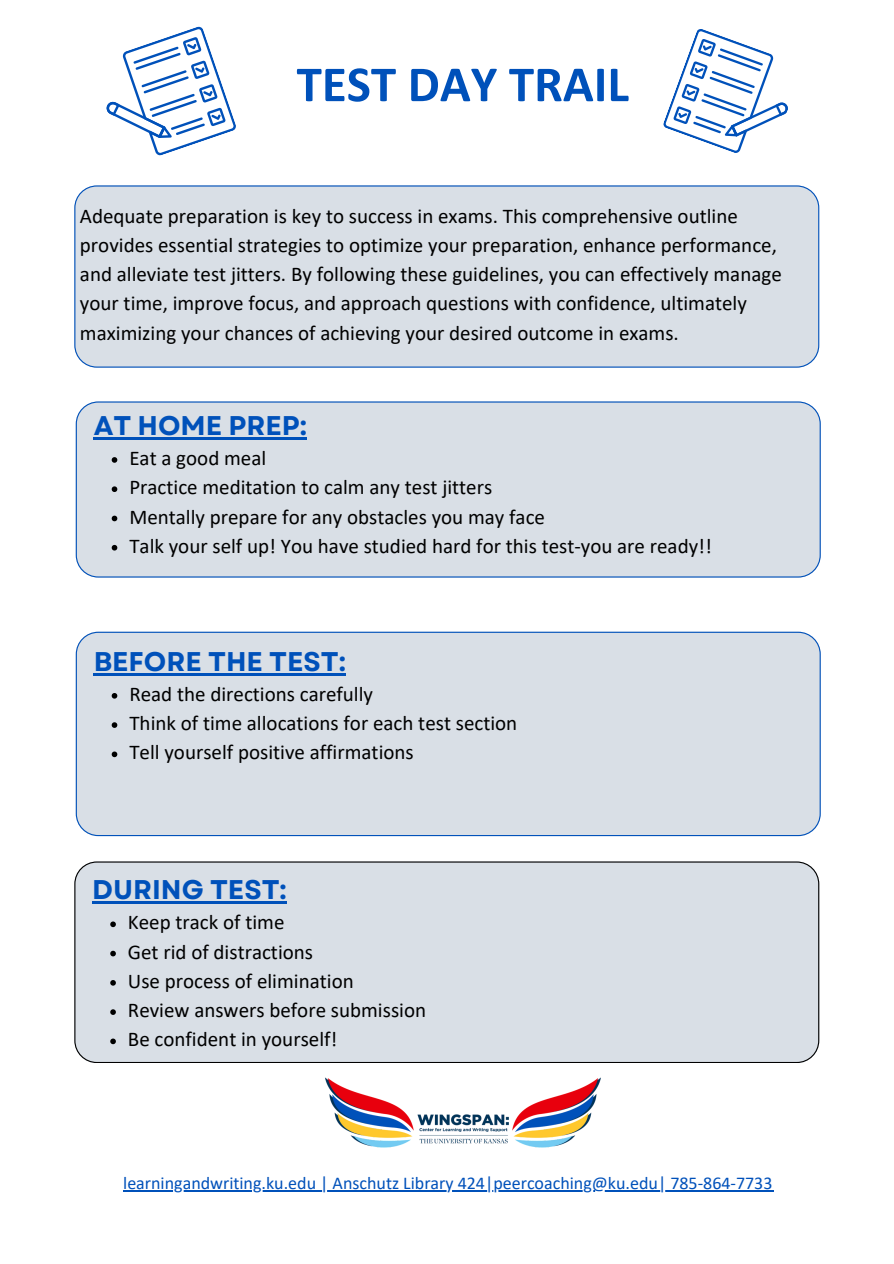
<style>
.page{position:relative;width:894px;height:1264px;background:#fff}
.page>*{position:absolute;margin:0;border:0;box-sizing:border-box;transform-origin:0 0}
.t1{font:700 51px "Calibri";color:#0051ba}
.t2{font:700 27px "Garet";color:#0051ba}
.t3{font:21px/29.2px "Calibri";color:#000}
.t4{font:18px "Calibri";color:#0051ba}
</style>
<div class="page">
<div style="left:74px;top:185px;width:745px;height:182px;background:#d9dfe6"></div>
<svg style="left:663px;top:29px;width:125px;height:124px"></svg>
<div style="left:76px;top:401px;width:744px;height:176px;background:#d9dfe6"></div>
<svg style="left:112px;top:457px;width:5px;height:6px"></svg>
<svg style="left:112px;top:486px;width:5px;height:6px"></svg>
<svg style="left:112px;top:515px;width:5px;height:6px"></svg>
<svg style="left:112px;top:545px;width:5px;height:5px"></svg>
<hr style="left:94px;top:437px;width:213px;height:2px;background:#0051ba">
<div style="left:76px;top:631px;width:744px;height:205px;background:#d9dfe6"></div>
<hr style="left:94px;top:673px;width:252px;height:2px;background:#0051ba">
<svg style="left:112px;top:693px;width:5px;height:5px"></svg>
<svg style="left:112px;top:722px;width:5px;height:6px"></svg>
<svg style="left:112px;top:751px;width:5px;height:6px"></svg>
<svg style="left:106px;top:26px;width:130px;height:130px"></svg>
<div style="left:74px;top:861px;width:745px;height:201px;background:#d9dfe6"></div>
<hr style="left:92px;top:901px;width:195px;height:2px;background:#0051ba">
<svg style="left:110px;top:921px;width:6px;height:6px"></svg>
<svg style="left:110px;top:950px;width:6px;height:6px"></svg>
<svg style="left:110px;top:980px;width:6px;height:5px"></svg>
<svg style="left:110px;top:1009px;width:6px;height:5px"></svg>
<svg style="left:110px;top:1038px;width:6px;height:6px"></svg>
<img style="left:297px;top:1051px;width:331px;height:97px">
<hr style="left:123px;top:1190px;width:650px;height:1px;background:#0051ba">
<p class="t1" style="left:296px;top:63px;width:334px">TEST DAY TRAIL</p>
<p class="t3" style="left:80px;top:203px;width:703px">Adequate preparation is key to success in exams. This comprehensive outline provides essential strategies to optimize your preparation, enhance performance, and alleviate test jitters. By following these guidelines, you can effectively manage your time, improve focus, and approach questions with confidence, ultimately maximizing your chances of achieving your desired outcome in exams.</p>
<p class="t2" style="left:94px;top:406px;width:215px">AT HOME PREP:</p>
<p class="t3" style="left:129px;top:445px;width:138px">Eat a good meal</p>
<h1 class="t3" style="left:129px;top:474px;width:364px">Practice meditation to calm any test jitters</h1>
<h3 class="t3" style="left:129px;top:503px;width:417px">Mentally prepare for any obstacles you may face</h3>
<h2 class="t3" style="left:129px;top:533px;width:584px">Talk your self up! You have studied hard for this test-you are ready!!</h2>
<p class="t2" style="left:94px;top:642px;width:254px">BEFORE THE TEST:</p>
<p class="t3" style="left:129px;top:681px;width:245px">Read the directions carefully</p>
<h2 class="t3" style="left:129px;top:710px;width:389px">Think of time allocations for each test section</h2>
<p class="t3" style="left:129px;top:739px;width:286px">Tell yourself positive affirmations</p>
<p class="t2" style="left:92px;top:870px;width:196px">DURING TEST:</p>
<p class="t3" style="left:128px;top:909px;width:158px">Keep track of time</p>
<h2 class="t3" style="left:128px;top:938px;width:187px">Get rid of distractions</h2>
<p class="t3" style="left:128px;top:968px;width:227px">Use process of elimination</p>
<p class="t3" style="left:128px;top:997px;width:299px">Review answers before submission</p>
<p class="t3" style="left:128px;top:1026px;width:211px">Be confident in yourself!</p>
<p class="t4" style="left:123px;top:1175px;width:650px">learningandwriting.ku.edu | Anschutz Library 424|peercoaching@ku.edu| 785-864-7733</p>
</div>
